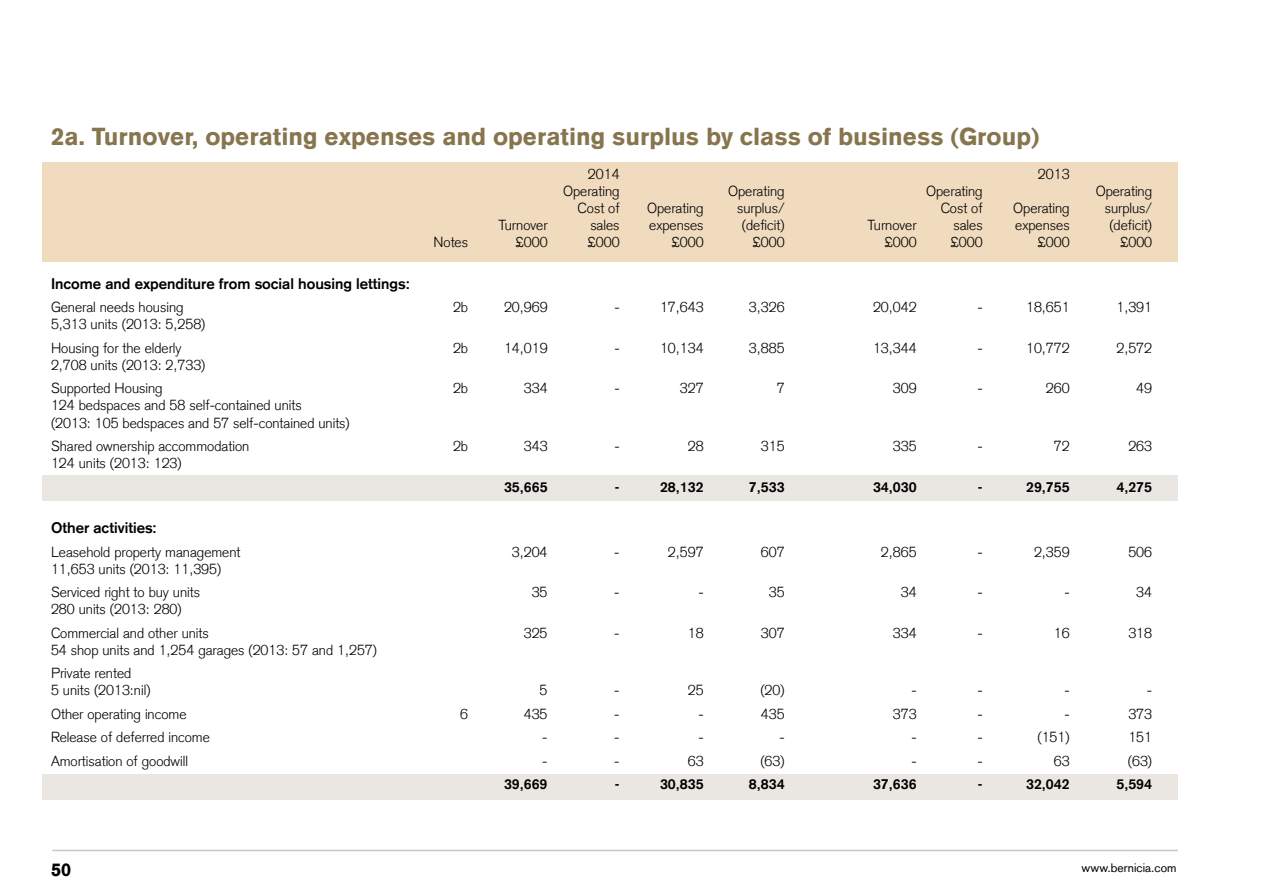
<style>
.page{position:relative;width:1263px;height:893px;background:#fff}
.page>*{position:absolute;margin:0;border:0;box-sizing:border-box;transform-origin:0 0}
.t1{font:900 24px "Akzidenz Grotesk";color:#86754d}
.t2{font:900 18px "Akzidenz Grotesk";color:#000}
.t3{font:700 15px "Akzidenz Grotesk";color:#000}
.t4{font:300 14.25px/23.5px "Akzidenz Grotesk";color:#000}
.t5{font:700 14.25px "Akzidenz Grotesk";color:#000}
.t6{font:12px "Akzidenz Grotesk";color:#000}
</style>
<div class="page">
<hr style="left:52px;top:850px;width:1126px;height:1px;background:#c8c6c3">
<div style="left:43px;top:774px;width:1135px;height:25px;background:#eae6e2"></div>
<div style="left:43px;top:475px;width:1135px;height:26px;background:#eae6e2"></div>
<div style="left:43px;top:162px;width:1135px;height:99px;background:#f0dbbe"></div>
<h1 class="t1" style="left:51px;top:122px;width:990px">2a. Turnover, operating expenses and operating surplus by class of business (Group)</h1>
<p class="t4" style="left:588px;top:162px;width:33px">2014</p>
<p class="t4" style="left:1038px;top:162px;width:33px">2013</p>
<p class="t4" style="left:563px;top:179px;width:58px">Operating</p>
<p class="t4" style="left:728px;top:179px;width:58px">Operating</p>
<p class="t4" style="left:926px;top:179px;width:58px">Operating</p>
<p class="t4" style="left:1096px;top:179px;width:58px">Operating</p>
<p class="t4" style="left:578px;top:196px;width:43px">Cost of</p>
<p class="t4" style="left:647px;top:196px;width:58px">Operating</p>
<p class="t4" style="left:737px;top:196px;width:49px">surplus/</p>
<p class="t4" style="left:941px;top:196px;width:43px">Cost of</p>
<p class="t4" style="left:1013px;top:196px;width:58px">Operating</p>
<p class="t4" style="left:1105px;top:196px;width:49px">surplus/</p>
<p class="t4" style="left:498px;top:213px;width:51px">Turnover</p>
<p class="t4" style="left:590px;top:213px;width:31px">sales</p>
<p class="t4" style="left:649px;top:213px;width:56px">expenses</p>
<p class="t4" style="left:742px;top:213px;width:44px">(deficit)</p>
<p class="t4" style="left:867px;top:213px;width:51px">Turnover</p>
<p class="t4" style="left:953px;top:213px;width:31px">sales</p>
<p class="t4" style="left:1015px;top:213px;width:56px">expenses</p>
<p class="t4" style="left:1109px;top:213px;width:44px">(deficit)</p>
<p class="t4" style="left:433px;top:231px;width:36px">Notes</p>
<p class="t4" style="left:516px;top:231px;width:33px">£000</p>
<p class="t4" style="left:588px;top:231px;width:33px">£000</p>
<p class="t4" style="left:672px;top:231px;width:33px">£000</p>
<p class="t4" style="left:753px;top:231px;width:33px">£000</p>
<p class="t4" style="left:885px;top:231px;width:33px">£000</p>
<p class="t4" style="left:951px;top:231px;width:33px">£000</p>
<p class="t4" style="left:1038px;top:231px;width:33px">£000</p>
<p class="t4" style="left:1120px;top:231px;width:33px">£000</p>
<p class="t3" style="left:51px;top:274px;width:360px">Income and expenditure from social housing lettings:</p>
<p class="t4" style="left:51px;top:295px;width:134px">General needs housing</p>
<p class="t4" style="left:453px;top:295px;width:17px">2b</p>
<p class="t4" style="left:504px;top:295px;width:45px">20,969</p>
<p class="t4" style="left:614px;top:295px;width:7px">-</p>
<p class="t4" style="left:660px;top:295px;width:45px">17,643</p>
<p class="t4" style="left:749px;top:295px;width:37px">3,326</p>
<p class="t4" style="left:873px;top:295px;width:45px">20,042</p>
<p class="t4" style="left:977px;top:295px;width:7px">-</p>
<p class="t4" style="left:1026px;top:295px;width:45px">18,651</p>
<p class="t4" style="left:1116px;top:295px;width:37px">1,391</p>
<p class="t4" style="left:51px;top:313px;width:156px">5,313 units (2013: 5,258)<br>Housing for the elderly</p>
<p class="t4" style="left:453px;top:336px;width:17px">2b</p>
<p class="t4" style="left:504px;top:336px;width:45px">14,019</p>
<p class="t4" style="left:614px;top:336px;width:7px">-</p>
<p class="t4" style="left:660px;top:336px;width:45px">10,134</p>
<p class="t4" style="left:749px;top:336px;width:37px">3,885</p>
<p class="t4" style="left:873px;top:336px;width:45px">13,344</p>
<p class="t4" style="left:977px;top:336px;width:7px">-</p>
<p class="t4" style="left:1026px;top:336px;width:45px">10,772</p>
<p class="t4" style="left:1116px;top:336px;width:37px">2,572</p>
<p class="t4" style="left:51px;top:353px;width:156px">2,708 units (2013: 2,733)<br>Supported Housing</p>
<p class="t4" style="left:453px;top:377px;width:17px">2b</p>
<p class="t4" style="left:524px;top:377px;width:25px">334</p>
<p class="t4" style="left:614px;top:377px;width:7px">-</p>
<p class="t4" style="left:680px;top:377px;width:25px">327</p>
<p class="t4" style="left:777px;top:377px;width:9px">7</p>
<p class="t4" style="left:893px;top:377px;width:25px">309</p>
<p class="t4" style="left:977px;top:377px;width:7px">-</p>
<p class="t4" style="left:1046px;top:377px;width:25px">260</p>
<p class="t4" style="left:1136px;top:377px;width:17px">49</p>
<p class="t4" style="left:51px;top:397px;width:300px;line-height:17.1px">124 bedspaces and 58 self-contained units<br>(2013: 105 bedspaces and 57 self-contained units)</p>
<p class="t4" style="left:51px;top:434px;width:200px">Shared ownership accommodation</p>
<p class="t4" style="left:453px;top:434px;width:17px">2b</p>
<p class="t4" style="left:524px;top:434px;width:25px">343</p>
<p class="t4" style="left:614px;top:434px;width:7px">-</p>
<p class="t4" style="left:688px;top:434px;width:17px">28</p>
<p class="t4" style="left:761px;top:434px;width:25px">315</p>
<p class="t4" style="left:893px;top:434px;width:25px">335</p>
<p class="t4" style="left:977px;top:434px;width:7px">-</p>
<p class="t4" style="left:1054px;top:434px;width:17px">72</p>
<p class="t4" style="left:1128px;top:434px;width:25px">263</p>
<p class="t4" style="left:51px;top:451px;width:132px">124 units (2013: 123)</p>
<p class="t5" style="left:504px;top:478px;width:45px">35,665</p>
<p class="t5" style="left:615px;top:478px;width:6px">-</p>
<p class="t5" style="left:660px;top:478px;width:45px">28,132</p>
<p class="t5" style="left:749px;top:478px;width:37px">7,533</p>
<p class="t5" style="left:873px;top:478px;width:45px">34,030</p>
<p class="t5" style="left:978px;top:478px;width:6px">-</p>
<p class="t5" style="left:1026px;top:478px;width:45px">29,755</p>
<p class="t5" style="left:1116px;top:478px;width:37px">4,275</p>
<p class="t3" style="left:51px;top:519px;width:107px">Other activities:</p>
<p class="t4" style="left:51px;top:540px;width:191px">Leasehold property management</p>
<p class="t4" style="left:512px;top:540px;width:37px">3,204</p>
<p class="t4" style="left:614px;top:540px;width:7px">-</p>
<p class="t4" style="left:668px;top:540px;width:37px">2,597</p>
<p class="t4" style="left:761px;top:540px;width:25px">607</p>
<p class="t4" style="left:881px;top:540px;width:37px">2,865</p>
<p class="t4" style="left:977px;top:540px;width:7px">-</p>
<p class="t4" style="left:1034px;top:540px;width:37px">2,359</p>
<p class="t4" style="left:1128px;top:540px;width:25px">506</p>
<p class="t4" style="left:51px;top:557px;width:172px">11,653 units (2013: 11,395)<br>Serviced right to buy units</p>
<p class="t4" style="left:532px;top:580px;width:17px">35</p>
<p class="t4" style="left:614px;top:580px;width:7px">-</p>
<p class="t4" style="left:698px;top:580px;width:7px">-</p>
<p class="t4" style="left:769px;top:580px;width:17px">35</p>
<p class="t4" style="left:901px;top:580px;width:17px">34</p>
<p class="t4" style="left:977px;top:580px;width:7px">-</p>
<p class="t4" style="left:1064px;top:580px;width:7px">-</p>
<p class="t4" style="left:1136px;top:580px;width:17px">34</p>
<p class="t4" style="left:51px;top:598px;width:159px">280 units (2013: 280)<br>Commercial and other units</p>
<p class="t4" style="left:524px;top:621px;width:25px">325</p>
<p class="t4" style="left:614px;top:621px;width:7px">-</p>
<p class="t4" style="left:688px;top:621px;width:17px">18</p>
<p class="t4" style="left:761px;top:621px;width:25px">307</p>
<p class="t4" style="left:893px;top:621px;width:25px">334</p>
<p class="t4" style="left:977px;top:621px;width:7px">-</p>
<p class="t4" style="left:1054px;top:621px;width:17px">16</p>
<p class="t4" style="left:1128px;top:621px;width:25px">318</p>
<p class="t4" style="left:51px;top:638px;width:328px">54 shop units and 1,254 garages (2013: 57 and 1,257)<br>Private rented</p>
<p class="t4" style="left:51px;top:679px;width:101px">5 units (2013:nil)</p>
<p class="t4" style="left:540px;top:679px;width:9px">5</p>
<p class="t4" style="left:614px;top:679px;width:7px">-</p>
<p class="t4" style="left:688px;top:679px;width:17px">25</p>
<p class="t4" style="left:760px;top:679px;width:26px">(20)</p>
<p class="t4" style="left:911px;top:679px;width:7px">-</p>
<p class="t4" style="left:977px;top:679px;width:7px">-</p>
<p class="t4" style="left:1064px;top:679px;width:7px">-</p>
<p class="t4" style="left:1147px;top:679px;width:7px">-</p>
<p class="t4" style="left:51px;top:702px;width:137px">Other operating income</p>
<p class="t4" style="left:460px;top:702px;width:9px">6</p>
<p class="t4" style="left:524px;top:702px;width:25px">435</p>
<p class="t4" style="left:614px;top:702px;width:7px">-</p>
<p class="t4" style="left:698px;top:702px;width:7px">-</p>
<p class="t4" style="left:761px;top:702px;width:25px">435</p>
<p class="t4" style="left:893px;top:702px;width:25px">373</p>
<p class="t4" style="left:977px;top:702px;width:7px">-</p>
<p class="t4" style="left:1064px;top:702px;width:7px">-</p>
<p class="t4" style="left:1128px;top:702px;width:25px">373</p>
<p class="t4" style="left:51px;top:726px;width:160px">Release of deferred income</p>
<p class="t4" style="left:542px;top:726px;width:7px">-</p>
<p class="t4" style="left:614px;top:726px;width:7px">-</p>
<p class="t4" style="left:698px;top:726px;width:7px">-</p>
<p class="t4" style="left:779px;top:726px;width:7px">-</p>
<p class="t4" style="left:911px;top:726px;width:7px">-</p>
<p class="t4" style="left:977px;top:726px;width:7px">-</p>
<p class="t4" style="left:1037px;top:726px;width:34px">(151)</p>
<p class="t4" style="left:1128px;top:726px;width:25px">151</p>
<p class="t4" style="left:51px;top:749px;width:139px">Amortisation of goodwill</p>
<p class="t4" style="left:542px;top:749px;width:7px">-</p>
<p class="t4" style="left:614px;top:749px;width:7px">-</p>
<p class="t4" style="left:688px;top:749px;width:17px">63</p>
<p class="t4" style="left:760px;top:749px;width:26px">(63)</p>
<p class="t4" style="left:911px;top:749px;width:7px">-</p>
<p class="t4" style="left:977px;top:749px;width:7px">-</p>
<p class="t4" style="left:1054px;top:749px;width:17px">63</p>
<p class="t4" style="left:1128px;top:749px;width:26px">(63)</p>
<p class="t5" style="left:504px;top:776px;width:45px">39,669</p>
<p class="t5" style="left:615px;top:776px;width:6px">-</p>
<p class="t5" style="left:660px;top:776px;width:45px">30,835</p>
<p class="t5" style="left:749px;top:776px;width:37px">8,834</p>
<p class="t5" style="left:873px;top:776px;width:45px">37,636</p>
<p class="t5" style="left:978px;top:776px;width:6px">-</p>
<p class="t5" style="left:1026px;top:776px;width:45px">32,042</p>
<p class="t5" style="left:1116px;top:776px;width:37px">5,594</p>
<p class="t2" style="left:51px;top:859px;width:22px">50</p>
<p class="t6" style="left:1081px;top:860px;width:96px">www.bernicia.com</p>
</div>
